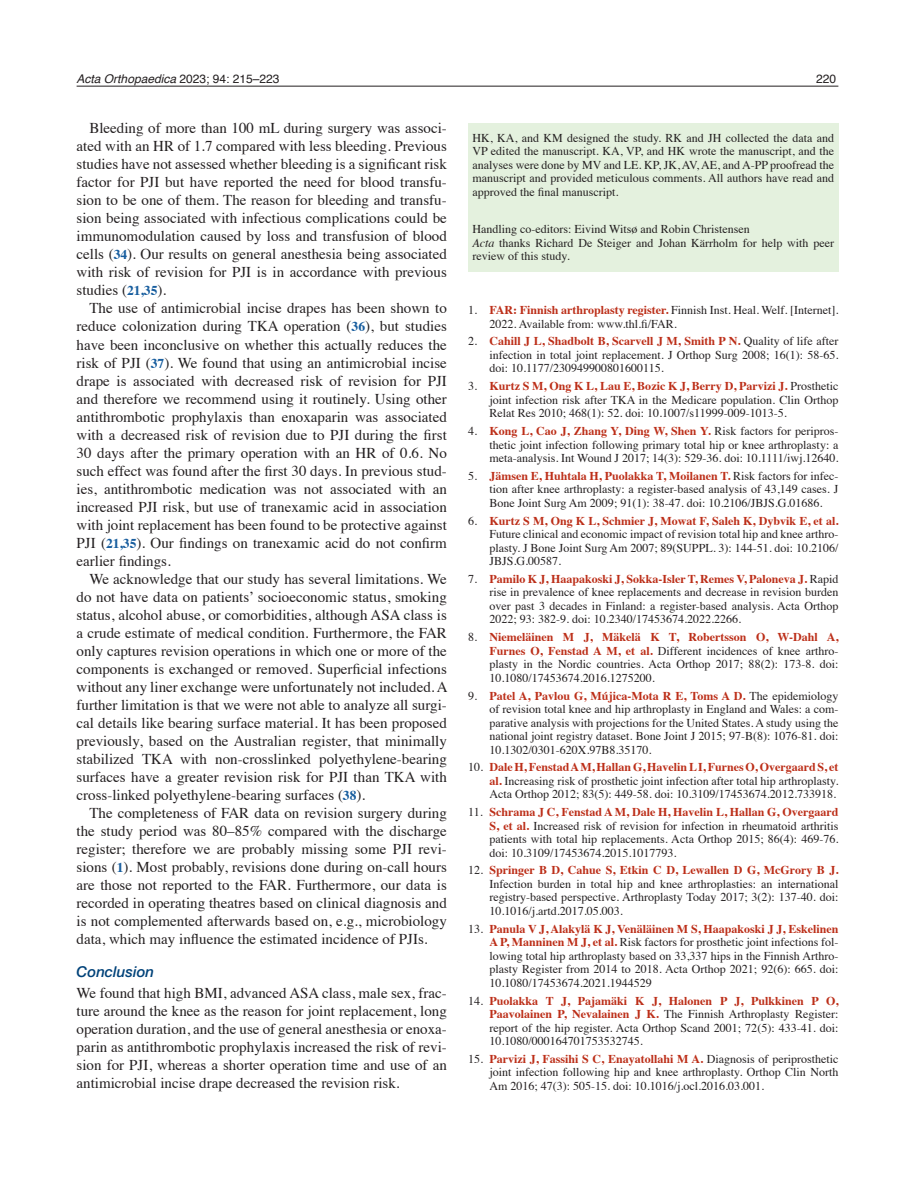
<style>
.page{position:relative;width:915px;height:1191px;background:#fff}
.page>*{position:absolute;margin:0;border:0;box-sizing:border-box;transform-origin:0 0}
._5-Brödtext{font:15px/18px "Times";color:#231f20;text-align:justify}
._4-Brödstart{font:15px/18px "Times";color:#231f20;text-align:justify}
._3-Underrubrik{font:italic 500 15px "Helvetica Neue LTW1 G";color:#004279}
._8-Referenser{font:12px/13.5px "Times";color:#231f20;text-align:justify}
._7-Petit{font:12px/13.5px "Times";color:#231f20;text-align:justify}
.t1{font:italic 12px "Helvetica";color:#231f20}
.t2{font:12px "Helvetica";color:#231f20}
.s1{font-style:normal}
.s2{font-weight:700;font-size:13.5px;color:#175d9e}
.s3{font-style:italic}
.s4{font-weight:700;color:#bc2e18}
</style>
<div class="page">
<hr style="left:77px;top:86px;width:761px;height:1px;background:#231f20">
<div style="left:468px;top:123px;width:370px;height:149px;background:#e4f1de"></div>
<p class="t1" style="left:77px;top:70px;width:204px">Acta Orthopaedica <span class="s1">2023; 94: 215–223</span></p>
<p class="t2" style="left:816px;top:70px;width:22px">220</p>
<p class="_5-Brödtext" style="left:77px;top:118px;width:371px;text-indent:13px">Bleeding of more than 100 mL during surgery was associ&shy;ated with an HR of 1.7 compared with less bleeding. Previous studies have not assessed whether bleeding is a significant risk factor for PJI but have reported the need for blood transfu&shy;sion to be one of them. The reason for bleeding and transfu&shy;sion being associated with infectious complications could be immunomodulation caused by loss and transfusion of blood cells (<span class="s2">34</span>). Our results on general anesthesia being associated with risk of revision for PJI is in accordance with previous studies (<span class="s2">21,35</span>).</p>
<p class="_5-Brödtext" style="left:77px;top:298px;width:371px;text-indent:13px">The use of antimicrobial incise drapes has been shown to reduce colonization during TKA operation (<span class="s2">36</span>), but studies have been inconclusive on whether this actually reduces the risk of PJI (<span class="s2">37</span>). We found that using an antimicrobial incise drape is associated with decreased risk of revision for PJI and therefore we recommend using it routinely. Using other antithrombotic prophylaxis than enoxaparin was associated with a decreased risk of revision due to PJI during the first 30 days after the primary operation with an HR of 0.6. No such effect was found after the first 30 days. In previous stud&shy;ies, antithrombotic medication was not associated with an increased PJI risk, but use of tranexamic acid in association with joint replacement has been found to be protective against PJI (<span class="s2">21,35</span>). Our findings on tranexamic acid do not confirm earlier findings.</p>
<p class="_5-Brödtext" style="left:77px;top:568px;width:372px;text-indent:13px">We acknowledge that our study has several limitations. We do not have data on patients’ socioeconomic status, smoking status, alcohol abuse, or comorbidities, although ASA class is a crude estimate of medical condition. Furthermore, the FAR only captures revision operations in which one or more of the components is exchanged or removed. Superficial infections without any liner exchange were unfortunately not included. A further limitation is that we were not able to analyze all surgi&shy;cal details like bearing surface material. It has been proposed previously, based on the Australian register, that minimally stabilized TKA with non-crosslinked polyethylene-bearing surfaces have a greater revision risk for PJI than TKA with cross-linked polyethylene-bearing surfaces (<span class="s2">38</span>).</p>
<p class="_5-Brödtext" style="left:77px;top:802px;width:371px;text-indent:13px">The completeness of FAR data on revision surgery during the study period was 80–85% compared with the discharge register; therefore we are probably missing some PJI revi&shy;sions (<span class="s2">1</span>). Most probably, revisions done during on-call hours are those not reported to the FAR. Furthermore, our data is recorded in operating theatres based on clinical diagnosis and is not complemented afterwards based on, e.g., microbiology data, which may influence the estimated incidence of PJIs.</p>
<p class="_3-Underrubrik" style="left:77px;top:962px;width:79px">Conclusion</p>
<p class="_4-Brödstart" style="left:77px;top:982px;width:371px">We found that high BMI, advanced ASA class, male sex, frac&shy;ture around the knee as the reason for joint replacement, long operation duration, and the use of general anesthesia or enoxa&shy;parin as antithrombotic prophylaxis increased the risk of revi&shy;sion for PJI, whereas a shorter operation time and use of an antimicrobial incise drape decreased the revision risk.</p>
<p class="_7-Petit" style="left:472px;top:130px;width:363px">HK, KA, and KM designed the study. RK and JH collected the data and VP edited the manuscript. KA, VP, and HK wrote the manuscript, and the analyses were done by MV and LE. KP, JK, AV, AE, and A-PP proofread the manuscript and provided meticulous comments. All authors have read and approved the final manuscript.</p>
<p class="_7-Petit" style="left:472px;top:221px;width:279px">Handling co-editors: Eivind Witsø and Robin Christensen</p>
<p class="_7-Petit" style="left:472px;top:235px;width:363px"><span class="s3">Acta</span> thanks Richard De Steiger and Johan Kärrholm for help with peer review of this study.</p>
<p class="_8-Referenser" style="left:489px;top:302px;width:350px;text-indent:-21px">1. <span class="s4">FAR: Finnish arthroplasty register.</span> Finnish Inst. Heal. Welf. [Internet].<br>2022. Available from: www.thl.fi/FAR.</p>
<p class="_8-Referenser" style="left:489px;top:334px;width:350px;text-indent:-21px">2. <span class="s4">Cahill J L, Shadbolt B, Scarvell J M, Smith P N.</span> Quality of life after infection in total joint replacement. J Orthop Surg 2008; 16(1): 58-65. doi: 10.1177/230949900801600115.</p>
<p class="_8-Referenser" style="left:489px;top:378px;width:350px;text-indent:-21px">3. <span class="s4">Kurtz S M, Ong K L, Lau E, Bozic K J, Berry D, Parvizi J.</span> Prosthetic joint infection risk after TKA in the Medicare population. Clin Orthop Relat Res 2010; 468(1): 52. doi: 10.1007/s11999-009-1013-5.</p>
<p class="_8-Referenser" style="left:489px;top:423px;width:350px;text-indent:-21px">4. <span class="s4">Kong L, Cao J, Zhang Y, Ding W, Shen Y.</span> Risk factors for peripros&shy;thetic joint infection following primary total hip or knee arthroplasty: a meta-analysis. Int Wound J 2017; 14(3): 529-36. doi: 10.1111/iwj.12640.</p>
<p class="_8-Referenser" style="left:489px;top:468px;width:350px;text-indent:-21px">5. <span class="s4">Jämsen E, Huhtala H, Puolakka T, Moilanen T.</span> Risk factors for infec&shy;tion after knee arthroplasty: a register-based analysis of 43,149 cases. J Bone Joint Surg Am 2009; 91(1): 38-47. doi: 10.2106/JBJS.G.01686.</p>
<p class="_8-Referenser" style="left:489px;top:513px;width:350px;text-indent:-21px">6. <span class="s4">Kurtz S M, Ong K L, Schmier J, Mowat F, Saleh K, Dybvik E, et al.<br></span>Future clinical and economic impact of revision total hip and knee arthro&shy;plasty. J Bone Joint Surg Am 2007; 89(SUPPL. 3): 144-51. doi: 10.2106/ JBJS.G.00587.</p>
<p class="_8-Referenser" style="left:489px;top:571px;width:350px;text-indent:-21px">7. <span class="s4">Pamilo K J, Haapakoski J, Sokka-Isler T, Remes V, Paloneva J.</span> Rapid rise in prevalence of knee replacements and decrease in revision burden over past 3 decades in Finland: a register-based analysis. Acta Orthop 2022; 93: 382-9. doi: 10.2340/17453674.2022.2266.</p>
<p class="_8-Referenser" style="left:489px;top:629px;width:350px;text-indent:-21px">8. <span class="s4">Niemeläinen M J, Mäkelä K T, Robertsson O, W-Dahl A, Furnes O, Fenstad A M, et al.</span> Different incidences of knee arthro&shy;plasty in the Nordic countries. Acta Orthop 2017; 88(2): 173-8. doi:<br>10.1080/17453674.2016.1275200.</p>
<p class="_8-Referenser" style="left:489px;top:687px;width:350px;text-indent:-21px">9. <span class="s4">Patel A, Pavlou G, Mújica-Mota R E, Toms A D.</span> The epidemiology of revision total knee and hip arthroplasty in England and Wales: a com&shy;parative analysis with projections for the United States. A study using the national joint registry dataset. Bone Joint J 2015; 97-B(8): 1076-81. doi:<br>10.1302/0301-620X.97B8.35170.</p>
<p class="_8-Referenser" style="left:489px;top:759px;width:350px;text-indent:-21px">10. <span class="s4">Dale H, Fenstad A M, Hallan G, Havelin L I, Furnes O, Overgaard S, et al.</span> Increasing risk of prosthetic joint infection after total hip arthroplasty.<br>Acta Orthop 2012; 83(5): 449-58. doi: 10.3109/17453674.2012.733918.</p>
<p class="_8-Referenser" style="left:489px;top:804px;width:350px;text-indent:-21px">11. <span class="s4">Schrama J C, Fenstad A M, Dale H, Havelin L, Hallan G, Overgaard S, et al.</span> Increased risk of revision for infection in rheumatoid arthritis patients with total hip replacements. Acta Orthop 2015; 86(4): 469-76. doi: 10.3109/17453674.2015.1017793.</p>
<p class="_8-Referenser" style="left:489px;top:862px;width:350px;text-indent:-21px">12. <span class="s4">Springer B D, Cahue S, Etkin C D, Lewallen D G, McGrory B J.<br></span>Infection burden in total hip and knee arthroplasties: an international registry-based perspective. Arthroplasty Today 2017; 3(2): 137-40. doi:<br>10.1016/j.artd.2017.05.003.</p>
<p class="_8-Referenser" style="left:489px;top:921px;width:350px;text-indent:-21px">13. <span class="s4">Panula V J, Alakylä K J, Venäläinen M S, Haapakoski J J, Eskelinen A P, Manninen M J, et al.</span> Risk factors for prosthetic joint infections fol&shy;lowing total hip arthroplasty based on 33,337 hips in the Finnish Arthro&shy;plasty Register from 2014 to 2018. Acta Orthop 2021; 92(6): 665. doi:<br>10.1080/17453674.2021.1944529</p>
<p class="_8-Referenser" style="left:489px;top:992px;width:350px;text-indent:-21px">14. <span class="s4">Puolakka T J, Pajamäki K J, Halonen P J, Pulkkinen P O, Paavolainen P, Nevalainen J K.</span> The Finnish Arthroplasty Register: report of the hip register. Acta Orthop Scand 2001; 72(5): 433-41. doi:<br>10.1080/000164701753532745.</p>
<p class="_8-Referenser" style="left:489px;top:1051px;width:350px;text-indent:-21px">15. <span class="s4">Parvizi J, Fassihi S C, Enayatollahi M A.</span> Diagnosis of periprosthetic joint infection following hip and knee arthroplasty. Orthop Clin North Am 2016; 47(3): 505-15. doi: 10.1016/j.ocl.2016.03.001.</p>
</div>
